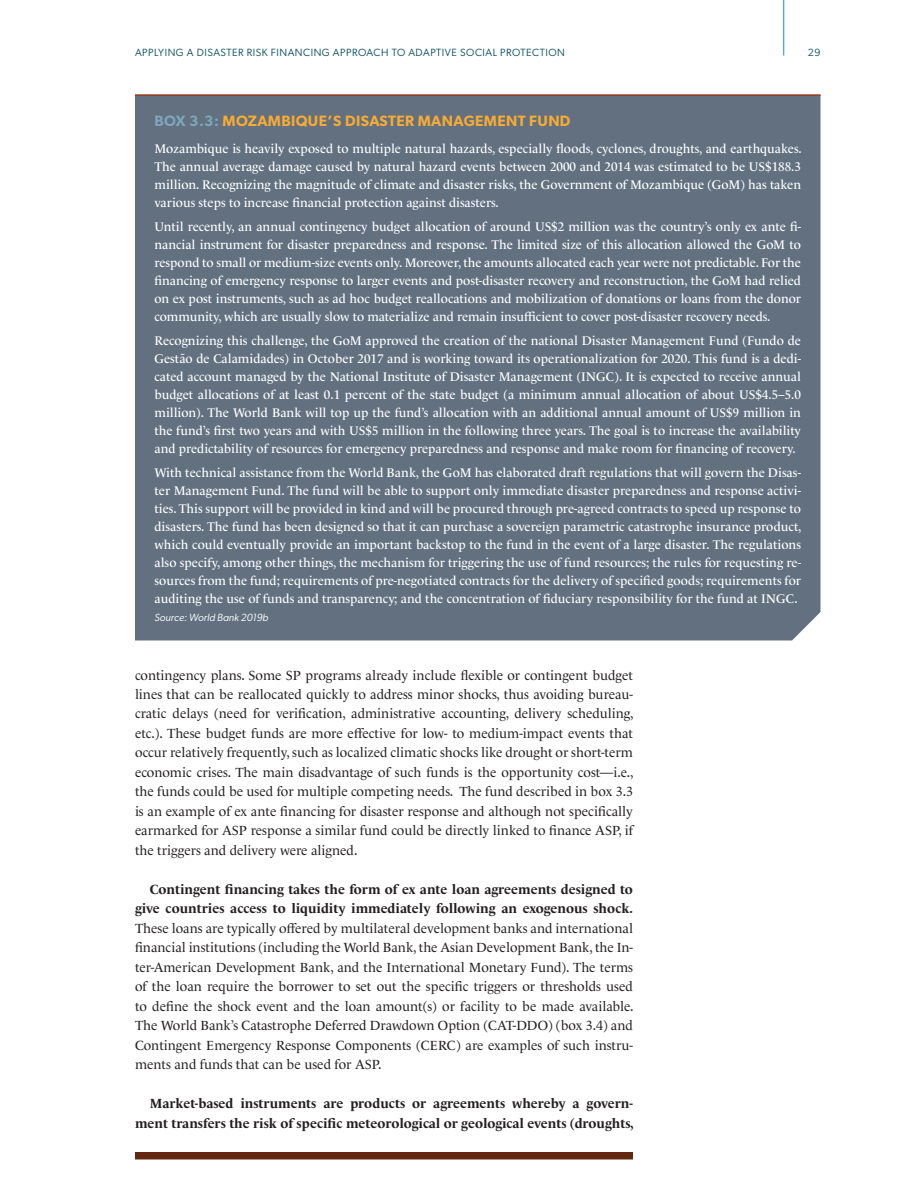
<style>
.page{position:relative;width:918px;height:1188px;background:#fff}
.page>*{position:absolute;margin:0;border:0;box-sizing:border-box;transform-origin:0 0}
.t1{font:600 15px "Gibson";letter-spacing:.025em;color:#f7ab35}
.t2{font:13.5px/19.5px "Le Monde Livre Std";color:#231f20;text-align:justify}
.t3{font:700 13.5px/19.5px "Le Monde Livre Std";color:#231f20;text-align:right}
.t4{font:12.75px/18px "Le Monde Livre Std";color:#fff;text-align:justify}
.t5{font:10.5px "Gibson";letter-spacing:.05em;color:#074d62}
.t6{font:italic 10.5px "Gibson";color:#fff}
.s1{color:#7da6b8}
</style>
<div class="page">
<div style="left:135px;top:1152px;width:498px;height:8px;background:#622710"></div>
<hr style="left:783px;top:0;width:1px;height:56px;background:#0a95b0">
<div style="left:135px;top:96px;width:685px;height:544px;background:#627080"></div>
<hr style="left:135px;top:94px;width:685px;height:2px;background:#9e3f21">
<p class="t5" style="left:135px;top:46px;width:431px">APPLYING A DISASTER RISK FINANCING APPROACH TO ADAPTIVE SOCIAL PROTECTION</p>
<p class="t5" style="left:808px;top:46px;width:14px">29</p>
<p class="t1" style="left:154px;top:112px;width:418px"><span class="s1">BOX 3.3:</span> MOZAMBIQUE’S DISASTER MANAGEMENT FUND</p>
<p class="t4" style="left:154px;top:140px;width:649px">Mozambique is heavily exposed to multiple natural hazards, especially floods, cyclones, droughts, and earthquakes.<br>The annual average damage caused by natural hazard events between 2000 and 2014 was estimated to be US$188.3 million. Recognizing the magnitude of climate and disaster risks, the Government of Mozambique (GoM) has taken various steps to increase financial protection against disasters.</p>
<p class="t4" style="left:154px;top:218px;width:648px">Until recently, an annual contingency budget allocation of around US$2 million was the country’s only ex ante fi&shy;nancial instrument for disaster preparedness and response. The limited size of this allocation allowed the GoM to respond to small or medium-size events only. Moreover, the amounts allocated each year were not predictable. For the financing of emergency response to larger events and post-disaster recovery and reconstruction, the GoM had relied on ex post instruments, such as ad hoc budget reallocations and mobilization of donations or loans from the donor community, which are usually slow to materialize and remain insufficient to cover post-disaster recovery needs.</p>
<p class="t4" style="left:154px;top:332px;width:648px">Recognizing this challenge, the GoM approved the creation of the national Disaster Management Fund (Fundo de Gestão de Calamidades) in October 2017 and is working toward its operationalization for 2020. This fund is a dedi&shy;cated account managed by the National Institute of Disaster Management (INGC). It is expected to receive annual budget allocations of at least 0.1 percent of the state budget (a minimum annual allocation of about US$4.5–5.0 million). The World Bank will top up the fund’s allocation with an additional annual amount of US$9 million in the fund’s first two years and with US$5 million in the following three years. The goal is to increase the availability and predictability of resources for emergency preparedness and response and make room for financing of recovery.</p>
<p class="t4" style="left:154px;top:464px;width:649px">With technical assistance from the World Bank, the GoM has elaborated draft regulations that will govern the Disas&shy;ter Management Fund. The fund will be able to support only immediate disaster preparedness and response activi&shy;ties. This support will be provided in kind and will be procured through pre-agreed contracts to speed up response to disasters. The fund has been designed so that it can purchase a sovereign parametric catastrophe insurance product, which could eventually provide an important backstop to the fund in the event of a large disaster. The regulations also specify, among other things, the mechanism for triggering the use of fund resources; the rules for requesting re&shy;sources from the fund; requirements of pre-negotiated contracts for the delivery of specified goods; requirements for auditing the use of funds and transparency; and the concentration of fiduciary responsibility for the fund at INGC.</p>
<p class="t6" style="left:154px;top:611px;width:116px">Source: World Bank 2019b</p>
<p class="t2" style="left:135px;top:665px;width:500px">contingency plans. Some SP programs already include flexible or contingent budget lines that can be reallocated quickly to address minor shocks, thus avoiding bureau&shy;cratic delays (need for verification, administrative accounting, delivery scheduling, etc.). These budget funds are more effective for low- to medium-impact events that occur relatively frequently, such as localized climatic shocks like drought or short-term economic crises. The main disadvantage of such funds is the opportunity cost—i.e., the funds could be used for multiple competing needs. The fund described in box 3.3 is an example of ex ante financing for disaster response and although not specifically earmarked for ASP response a similar fund could be directly linked to finance ASP, if the triggers and delivery were aligned.</p>
<p class="t3" style="left:135px;top:880px;width:500px">Contingent financing takes the form of ex ante loan agreements designed to give countries access to liquidity immediately following an exogenous shock.</p>
<p class="t2" style="left:135px;top:918px;width:500px">These loans are typically offered by multilateral development banks and international financial institutions (including the World Bank, the Asian Development Bank, the In&shy;ter-American Development Bank, and the International Monetary Fund). The terms of the loan require the borrower to set out the specific triggers or thresholds used to define the shock event and the loan amount(s) or facility to be made available.<br>The World Bank’s Catastrophe Deferred Drawdown Option (CAT-DDO) (box 3.4) and Contingent Emergency Response Components (CERC) are examples of such instru&shy;ments and funds that can be used for ASP.</p>
<p class="t3" style="left:135px;top:1094px;width:500px">Market-based instruments are products or agreements whereby a govern&shy;ment transfers the risk of specific meteorological or geological events (droughts,</p>
</div>
